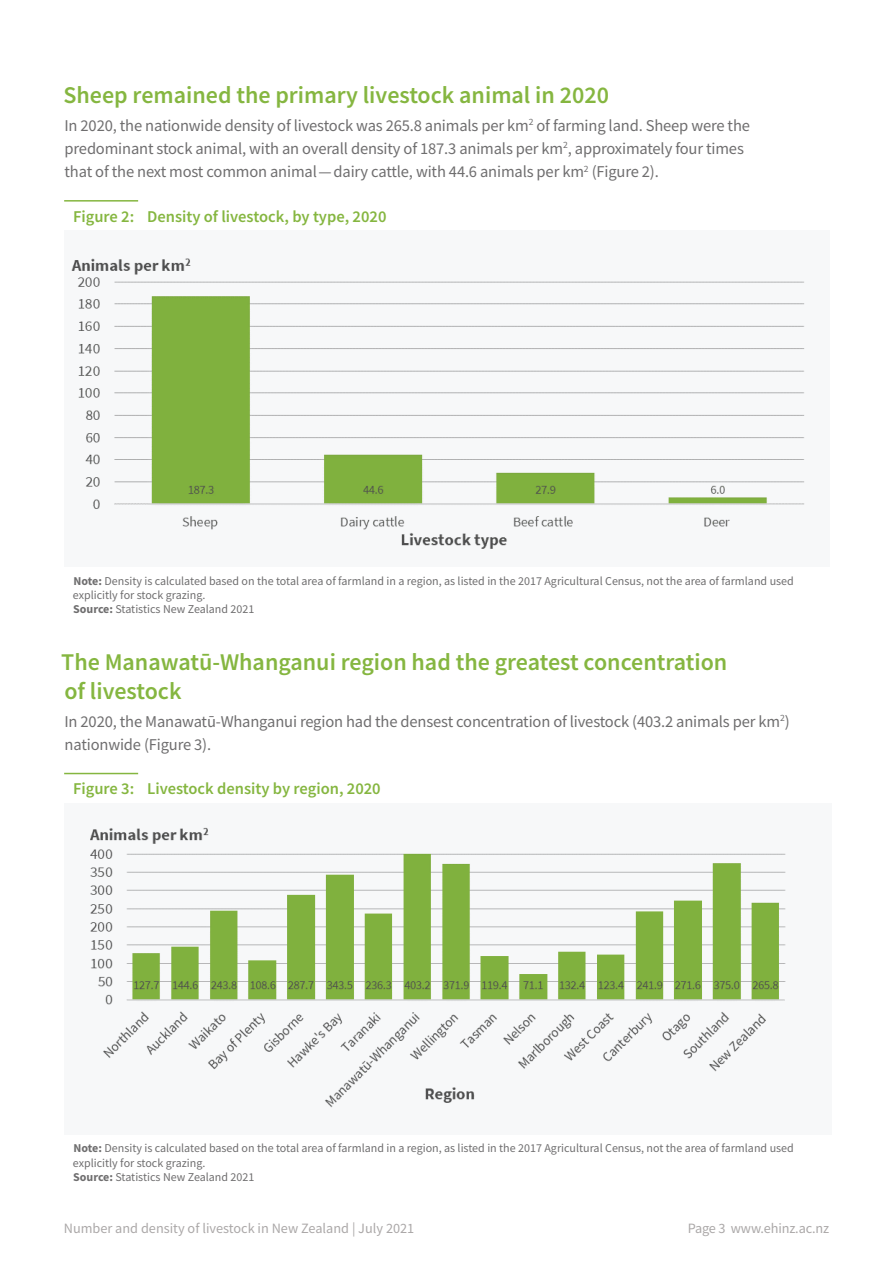
<style>
.page{position:relative;width:893px;height:1263px;background:#fff}
.page>*{position:absolute;margin:0;border:0;box-sizing:border-box;transform-origin:0 0}
.t1{font:600 24px/28.8px "Source Sans Pro";color:#85b640}
.t2{font:16.5px/23.2px "Source Sans Pro";letter-spacing:-.01em;color:#6f6e6f}
.t3{font:600 16.5px "Source Sans Pro";color:#85b640}
.t4{font:14.25px "Source Sans Pro";color:#aba8a8}
.t5{font:12px/14.4px "Source Sans Pro";color:#6f6e6f}
.s1{font-weight:700}
</style>
<div class="page">
<div style="left:64px;top:231px;width:766px;height:336px;background:#f7f8f9"></div>
<hr style="left:64px;top:200px;width:74px;height:2px;background:#85b640">
<img style="left:71px;top:258px;width:734px;height:291px">
<div style="left:64px;top:803px;width:767px;height:332px;background:#f7f8f9"></div>
<hr style="left:64px;top:773px;width:74px;height:1px;background:#85b640">
<img style="left:90px;top:827px;width:696px;height:281px">
<h1 class="t1" style="left:63px;top:80px;width:547px">Sheep remained the primary livestock animal in 2020</h1>
<p class="t2" style="left:64px;top:113px;width:687px">In 2020, the nationwide density of livestock was 265.8 animals per km<sup>2</sup> of farming land. Sheep were the predominant stock animal, with an overall density of 187.3 animals per km<sup>2</sup>, approximately four times that of the next most common animal—dairy cattle, with 44.6 animals per km<sup>2</sup> (Figure 2).</p>
<h2 class="t3" style="left:73px;top:205px;width:315px">Figure 2: Density of livestock, by type, 2020</h2>
<p class="t5" style="left:73px;top:573px;width:722px"><span class="s1">Note:</span> Density is calculated based on the total area of farmland in a region, as listed in the 2017 Agricultural Census, not the area of farmland used explicitly for stock grazing.<br><span class="s1">Source:</span> Statistics New Zealand 2021</p>
<h1 class="t1" style="left:61px;top:648px;width:668px">The Manawatū-Whanganui region had the greatest concentration of livestock</h1>
<h2 class="t2" style="left:64px;top:709px;width:727px">In 2020, the Manawatū-Whanganui region had the densest concentration of livestock (403.2 animals per km<sup>2</sup>) nationwide (Figure 3).</h2>
<h2 class="t3" style="left:73px;top:778px;width:309px">Figure 3: Livestock density by region, 2020</h2>
<p class="t5" style="left:73px;top:1141px;width:722px"><span class="s1">Note:</span> Density is calculated based on the total area of farmland in a region, as listed in the 2017 Agricultural Census, not the area of farmland used explicitly for stock grazing.<br><span class="s1">Source:</span> Statistics New Zealand 2021</p>
<p class="t4" style="left:64px;top:1219px;width:352px">Number and density of livestock in New Zealand | July 2021</p>
<p class="t4" style="left:688px;top:1219px;width:143px">Page 3 www.ehinz.ac.nz</p>
</div>
